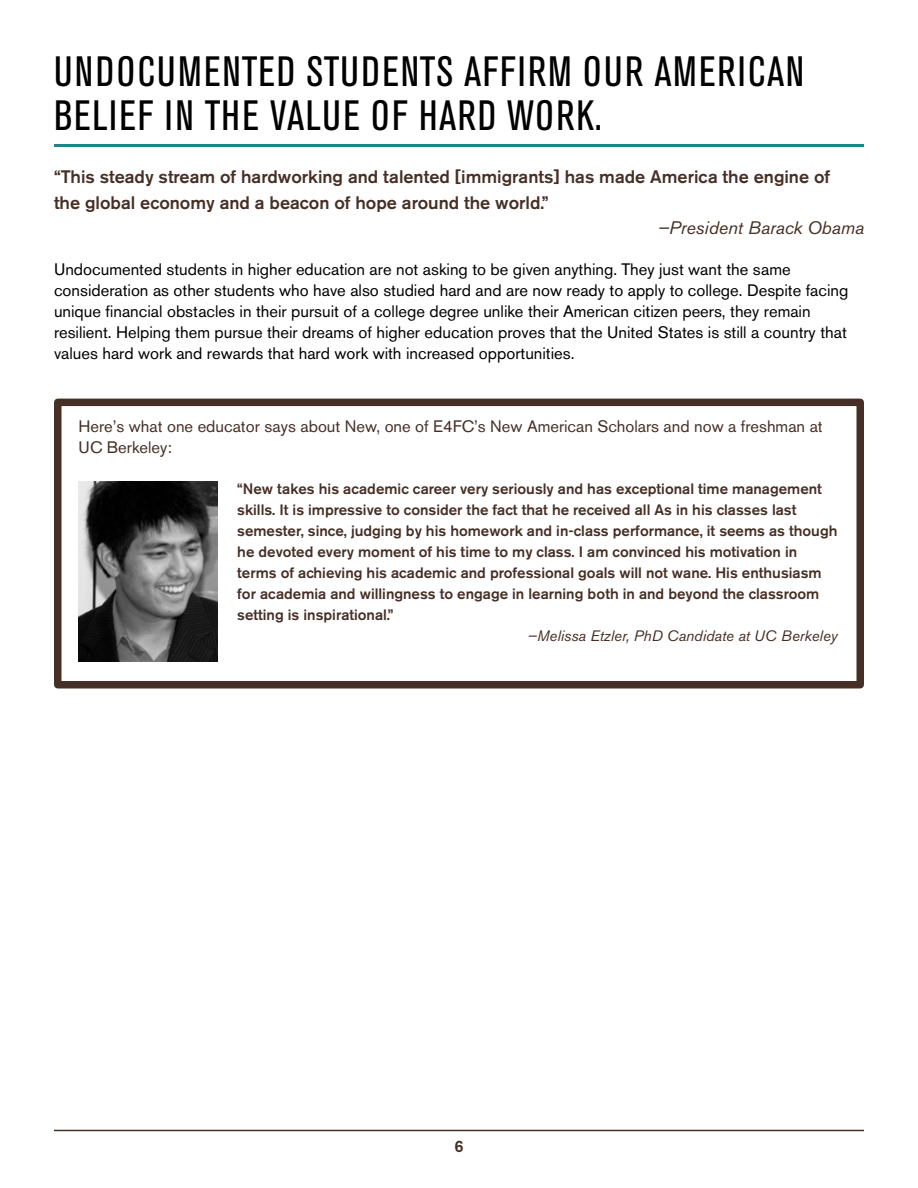
<style>
.page{position:relative;width:918px;height:1188px;background:#fff}
.page>*{position:absolute;margin:0;border:0;box-sizing:border-box;transform-origin:0 0}
.t1{font:condensed 42px/45px "Akzidenz Grotesk BE";letter-spacing:.04em;color:#000}
.t2{font:500 18px/25.5px "Akzidenz Grotesk BE";color:#462f26}
.t3{font:italic 18px "Akzidenz Grotesk BE";color:#462f26}
.t4{font:16.5px/21px "Akzidenz Grotesk BE";color:#000}
.t5{font:16.5px/21px "Akzidenz Grotesk BE";color:#462f26}
.t6{font:500 16.5px "Akzidenz Grotesk BE";color:#462f26}
.t7{font:500 15px/21px "Akzidenz Grotesk BE";color:#462f26}
.t8{font:italic 15px "Akzidenz Grotesk BE";color:#462f26}
</style>
<div class="page">
<hr style="left:54px;top:1130px;width:810px;height:1px;background:#462f26">
<hr style="left:54px;top:144px;width:810px;height:3px;background:#1c8588">
<div style="left:54px;top:399px;width:810px;height:289px;background:#fff;border:8px solid #462f26"></div>
<img style="left:78px;top:481px;width:139px;height:181px">
<h1 class="t1" style="left:54px;top:49px;width:752px">UNDOCU MENTED STU DENTS AFFIRM OUR AMERICAN<br>BELIEF IN THE VALUE OF HARD WORK.</h1>
<p class="t2" style="left:54px;top:164px;width:778px">“This steady stream of hardworking and talented [immigrants] has made America the engine of the global economy and a beacon of hope around the world.”</p>
<p class="t3" style="left:658px;top:217px;width:208px">—President Barack Obama</p>
<p class="t4" style="left:54px;top:259px;width:796px">Undocumented students in higher education are not asking to be given anything. They just want the same consideration as other students who have also studied hard and are now ready to apply to college. Despite facing unique financial obstacles in their pursuit of a college degree unlike their American citizen peers, they remain resilient. Helping them pursue their dreams of higher education proves that the United States is still a country that values hard work and rewards that hard work with increased opportunities.</p>
<p class="t5" style="left:78px;top:415px;width:746px">Here’s what one educator says about New, one of E4FC’s New American Scholars and now a freshman at<br>UC Berkeley:</p>
<p class="t7" style="left:237px;top:478px;width:602px">“New takes his academic career very seriously and has exceptional time management skills. It is impressive to consider the fact that he received all As in his classes last semester, since, judging by his homework and in-class performance, it seems as though he devoted every moment of his time to my class. I am convinced his motivation in terms of achieving his academic and professional goals will not wane. His enthusiasm for academia and willingness to engage in learning both in and beyond the classroom setting is inspirational.”</p>
<p class="t8" style="left:527px;top:627px;width:312px">—Melissa Etzler, PhD Candidate at UC Berkeley</p>
<p class="t6" style="left:454px;top:1136px;width:11px">6</p>
</div>
